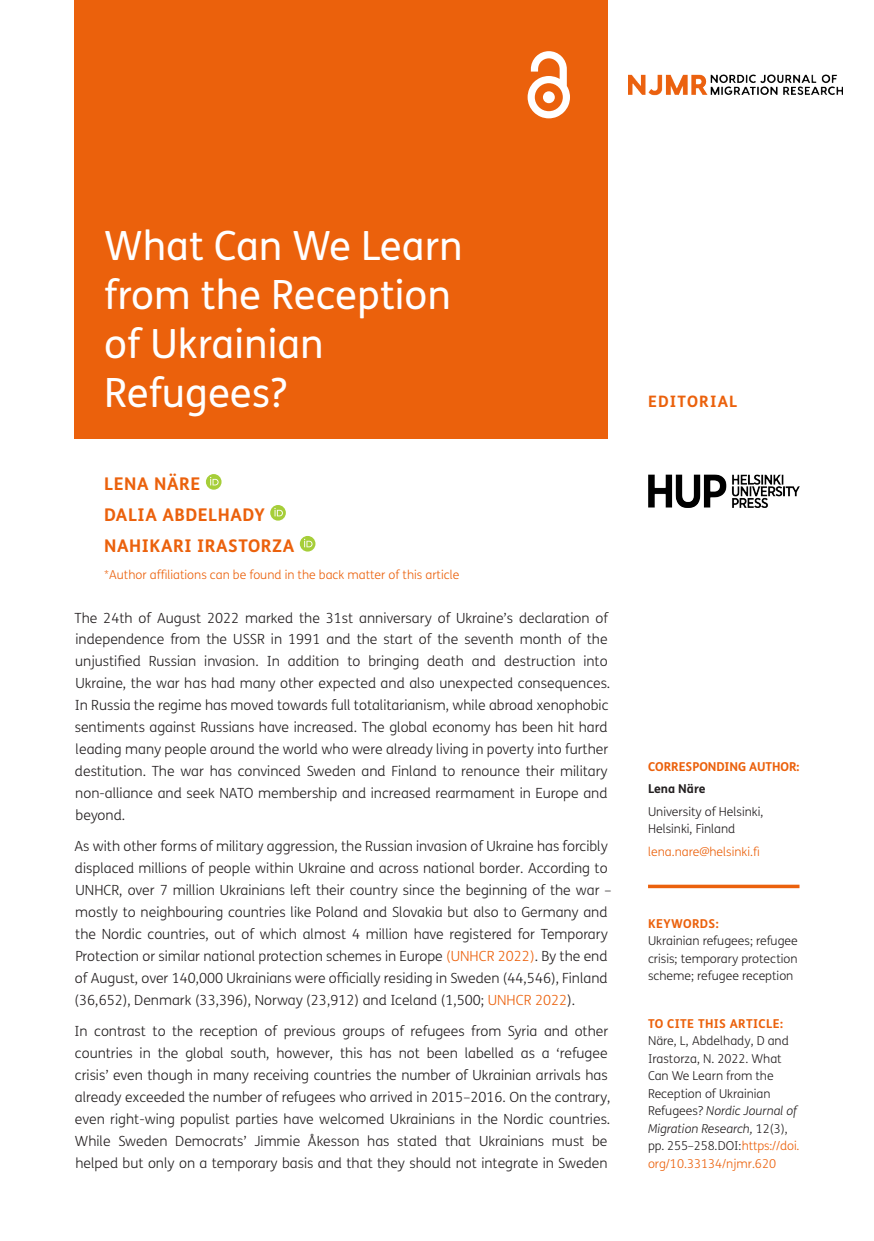
<style>
.page{position:relative;width:874px;height:1241px;background:#fff}
.page>*{position:absolute;margin:0;border:0;box-sizing:border-box;transform-origin:0 0}
.Article_Title{font:40.25px/49px "FS Me";color:#fff}
.Cover_Authors{font:700 17.5px "FS Me";letter-spacing:.03em;color:#eb610c}
.t1{font:700 15.75px "FS Me";letter-spacing:.075em;color:#eb610c}
.Body_Copy{font:300 14px/21.9px "FS Me";color:#231f20}
.t2{font:300 12.25px/17.5px "FS Me";color:#231f20}
.t3{font:300 12.25px "FS Me";color:#eb610c}
.t4{font:700 12.25px "FS Me";letter-spacing:.015em;color:#eb610c}
.t5{font:700 12.25px "FS Me";letter-spacing:-.005em;color:#eb610c}
.t6{font:700 12.25px "FS Me";color:#231f20}
.s1{color:#eb610c}
.s2{font-style:italic}
</style>
<div class="page">
<div style="left:74px;top:0;width:534px;height:438px;background:#eb610c"></div>
<svg style="left:527px;top:51px;width:42px;height:67px"></svg>
<img style="left:648px;top:474px;width:151px;height:33px">
<img style="left:628px;top:74px;width:214px;height:21px">
<svg style="left:206px;top:474px;width:15px;height:15px"></svg>
<svg style="left:210px;top:477px;width:8px;height:8px"></svg>
<svg style="left:270px;top:505px;width:16px;height:15px"></svg>
<svg style="left:274px;top:508px;width:9px;height:8px"></svg>
<div style="left:300px;top:536px;width:15px;height:15px;background:#a6ce39;border-radius:50%"></div>
<svg style="left:304px;top:538px;width:8px;height:9px"></svg>
<svg style="left:648px;top:884px;width:151px;height:4px"></svg>
<h1 class="Article_Title" style="left:104px;top:222px;width:360px">What Can We Learn from the Reception of Ukrainian<br>Refugees?</h1>
<p class="Cover_Authors" style="left:104px;top:472px;width:98px">LENA NÄRE</p>
<p class="Cover_Authors" style="left:104px;top:503px;width:162px">DALIA ABDELHADY</p>
<p class="Cover_Authors" style="left:104px;top:534px;width:191px">NAHIKARI IRASTORZA</p>
<p class="t3" style="left:104px;top:567px;width:356px">*Author affiliations can be found in the back matter of this article</p>
<p class="Body_Copy" style="left:74px;top:607px;width:537px">The 24th of August 2022 marked the 31st anniversary of Ukraine’s declaration of independence from the USSR in 1991 and the start of the seventh month of the unjustified Russian invasion. In addition to bringing death and destruction into Ukraine, the war has had many other expected and also unexpected consequences.<br>In Russia the regime has moved towards full totalitarianism, while abroad xenophobic sentiments against Russians have increased. The global economy has been hit hard leading many people around the world who were already living in poverty into further destitution. The war has convinced Sweden and Finland to renounce their military non-alliance and seek NATO membership and increased rearmament in Europe and beyond.</p>
<p class="Body_Copy" style="left:74px;top:835px;width:538px">As with other forms of military aggression, the Russian invasion of Ukraine has forcibly displaced millions of people within Ukraine and across national border. According to UNHCR, over 7 million Ukrainians left their country since the beginning of the war – mostly to neighbouring countries like Poland and Slovakia but also to Germany and the Nordic countries, out of which almost 4 million have registered for Temporary Protection or similar national protection schemes in Europe <span class="s1">(UNHCR 2022)</span>. By the end of August, over 140,000 Ukrainians were officially residing in Sweden (44,546), Finland (36,652), Denmark (33,396), Norway (23,912) and Iceland (1,500; <span class="s1">UNHCR 2022</span>).</p>
<p class="Body_Copy" style="left:74px;top:1020px;width:537px">In contrast to the reception of previous groups of refugees from Syria and other countries in the global south, however, this has not been labelled as a ‘refugee crisis’ even though in many receiving countries the number of Ukrainian arrivals has already exceeded the number of refugees who arrived in 2015–2016. On the contrary, even right-wing populist parties have welcomed Ukrainians in the Nordic countries.<br>While Sweden Democrats’ Jimmie Åkesson has stated that Ukrainians must be helped but only on a temporary basis and that they should not integrate in Sweden</p>
<p class="t1" style="left:647px;top:391px;width:91px">EDITORIAL</p>
<p class="t5" style="left:647px;top:758px;width:153px">CORRESPONDING AUTHOR:</p>
<p class="t6" style="left:647px;top:781px;width:59px">Lena Näre</p>
<p class="t2" style="left:647px;top:803px;width:117px">University of Helsinki,<br>Helsinki, Finland</p>
<p class="t3" style="left:647px;top:844px;width:113px">lena.nare@helsinki.fi</p>
<p class="t4" style="left:647px;top:915px;width:72px">KEYWORDS:</p>
<p class="t2" style="left:647px;top:932px;width:151px;text-align:justify">Ukrainian refugees; refugee crisis; temporary protection scheme; refugee reception</p>
<p class="t4" style="left:647px;top:1015px;width:136px">TO CITE THIS ARTICLE:</p>
<p class="t2" style="left:647px;top:1032px;width:153px">Näre, L, Abdelhady, D and<br>Irastorza, N. 2022. What<br>Can We Learn from the<br>Reception of Ukrainian<br>Refugees? <span class="s2">Nordic Journal of<br>Migration Research,</span> 12(3), pp. 255–258. DOI: <span class="s1">https://doi. org/10.33134/njmr.620</span></p>
</div>
